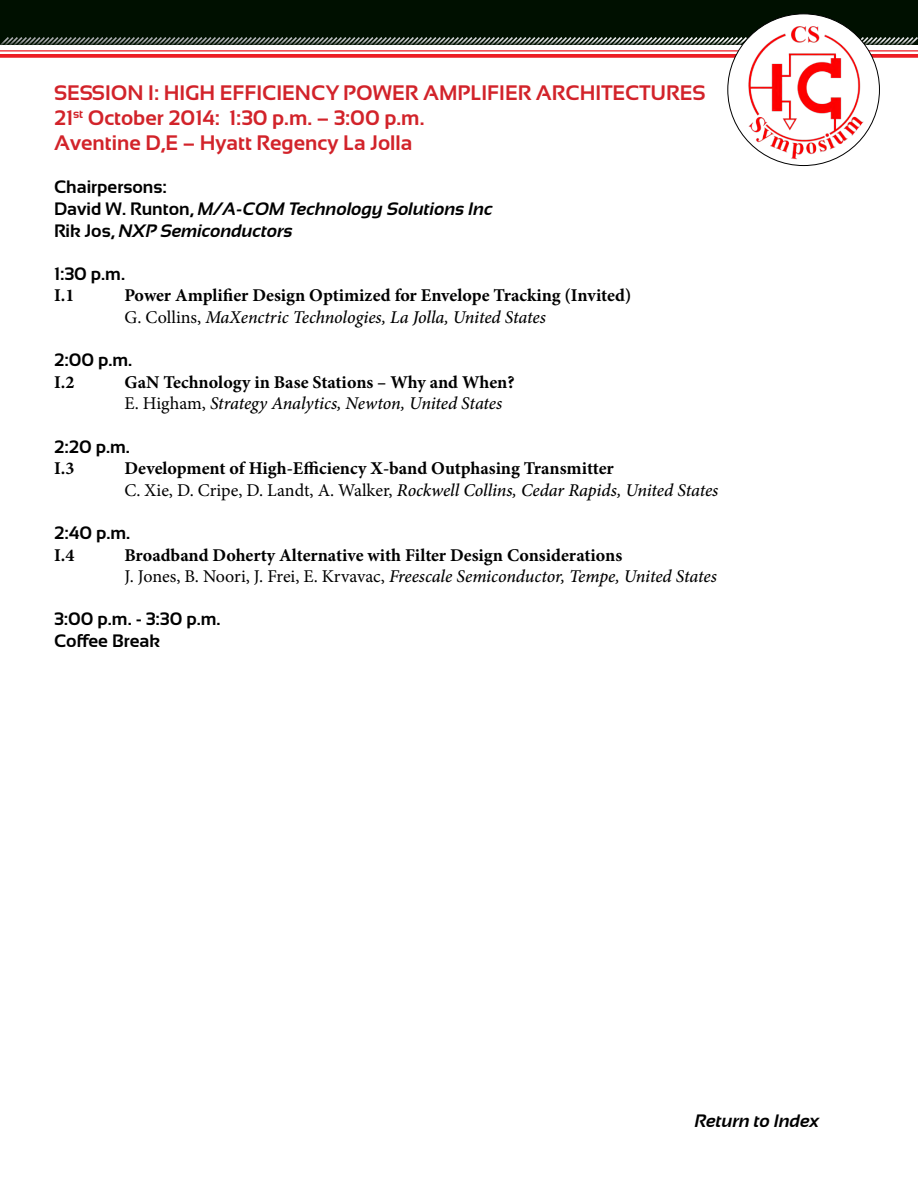
<style>
.page{position:relative;width:918px;height:1188px;background:#fff}
.page>*{position:absolute;margin:0;border:0;box-sizing:border-box;transform-origin:0 0}
.t1{font:700 21px/25.2px "Sansation";color:#d2232a}
.t2{font:700 18px/21.6px "Minion Pro";color:#000}
.t3{font:italic 700 18px/21.6px "Sansation";color:#000}
.t4{font:700 18px/21.6px "Sansation";color:#000}
.s1{font-style:normal}
.s2{font-weight:400}
.s3{font-weight:500;font-style:italic}
</style>
<div class="page">
<div style="left:0;top:0;width:918px;height:45px;background:#001000"></div>
<hr style="left:0;top:50px;width:918px;height:2px;background:#ed1d24">
<svg style="left:0;top:54px;width:918px;height:4px;background:#ee2a31"></svg>
<svg style="left:0;top:37px;width:918px;height:9px"></svg>
<img style="left:725px;top:13px;width:163px;height:154px">
<p class="t1" style="left:54px;top:80px;width:653px">SESSION I: HIGH EFFICIENCY POWER AMPLIFIER ARCHITECTURES<br>21<sup>st</sup> October 2014: 1:30 p.m. – 3:00 p.m.<br>Aventine D,E – Hyatt Regency La Jolla</p>
<p class="t3" style="left:54px;top:176px;width:440px"><span class="s1">Chairpersons:<br>David W. Runton,</span> M/A-COM Technology Solutions Inc<br><span class="s1">Rik Jos,</span> NXP Semiconductors</p>
<p class="t4" style="left:54px;top:263px;width:73px">1:30 p.m.</p>
<p class="t2" style="left:54px;top:285px;width:22px">I.1</p>
<p class="t2" style="left:125px;top:285px;width:508px">Power Amplifier Design Optimized for Envelope Tracking (Invited)<br><span class="s2">G. Collins,</span> <span class="s3">MaXenctric Technologies, La Jolla, United States</span></p>
<p class="t4" style="left:54px;top:349px;width:80px">2:00 p.m.</p>
<p class="t2" style="left:54px;top:371px;width:22px">I.2</p>
<p class="t2" style="left:125px;top:371px;width:392px">GaN Technology in Base Stations – Why and When?<br><span class="s2">E. Higham,</span> <span class="s3">Strategy Analytics, Newton, United States</span></p>
<p class="t4" style="left:54px;top:436px;width:77px">2:20 p.m.</p>
<p class="t2" style="left:54px;top:458px;width:22px">I.3</p>
<p class="t2" style="left:125px;top:458px;width:595px">Development of High-Efficiency X-band Outphasing Transmitter<br><span class="s2">C. Xie, D. Cripe, D. Landt, A. Walker,</span> <span class="s3">Rockwell Collins, Cedar Rapids, United States</span></p>
<p class="t4" style="left:54px;top:522px;width:78px">2:40 p.m.</p>
<p class="t2" style="left:54px;top:544px;width:22px">I.4</p>
<p class="t2" style="left:125px;top:544px;width:594px">Broadband Doherty Alternative with Filter Design Considerations<br><span class="s2">J. Jones, B. Noori, J. Frei, E. Krvavac,</span> <span class="s3">Freescale Semiconductor, Tempe, United States</span></p>
<p class="t4" style="left:54px;top:608px;width:168px">3:00 p.m. - 3:30 p.m.<br>Coffee Break</p>
<p class="t3" style="left:695px;top:1110px;width:126px">Return to Index</p>
</div>
